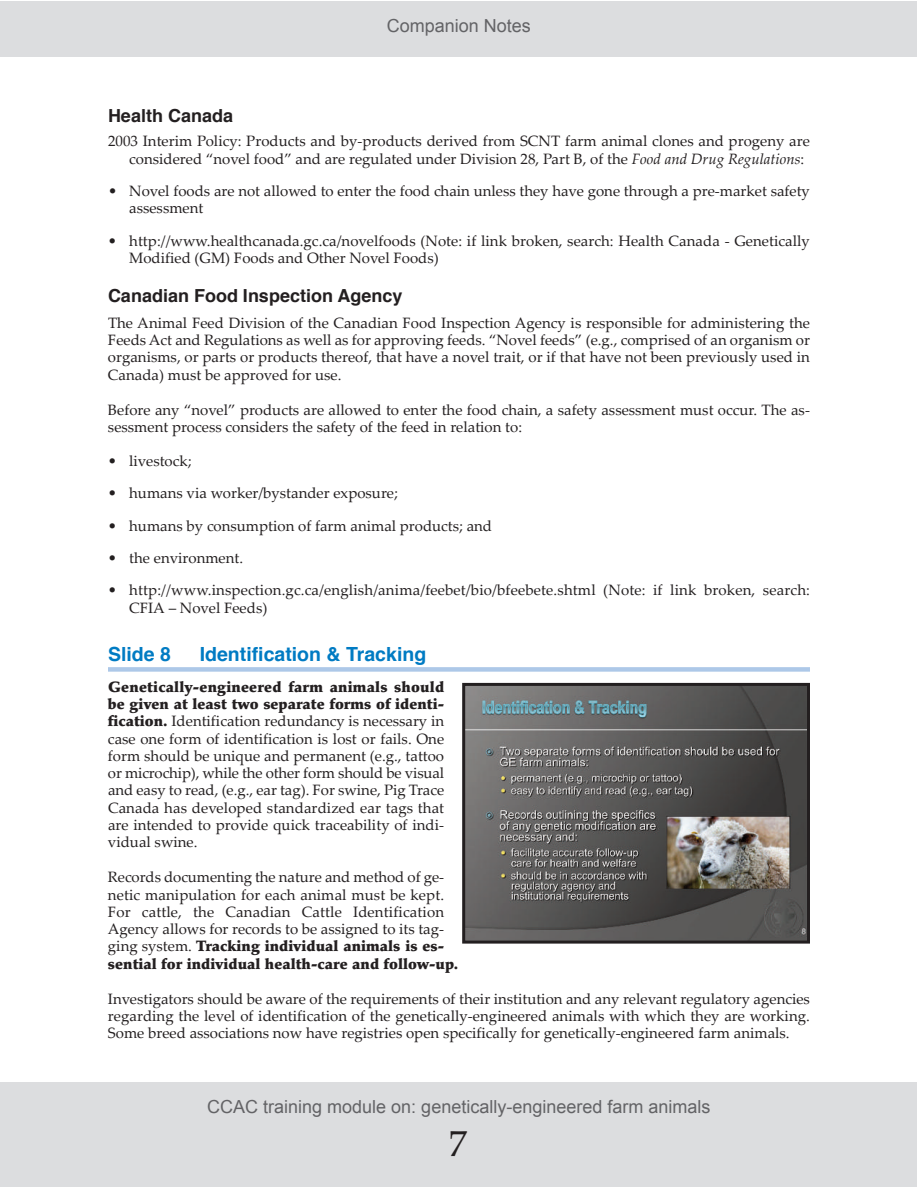
<style>
.page{position:relative;width:918px;height:1188px;background:#fff}
.page>*{position:absolute;margin:0;border:0;box-sizing:border-box;transform-origin:0 0}
.t1{font:36px "Palatino LT Pro";color:#231f20}
.t2{font:700 19.5px "Helvetica";color:#007bc3}
.t3{font:18px "Arial";color:#636366}
.t4{font:700 18px "Helvetica";color:#231f20}
.t5{font:15px/17.2px "Palatino Linotype";color:#231f20}
.t6{font:900 15px/17.2px "Palatino LT Pro";color:#231f20}
.s1{font-style:italic}
.s2{font-family:"Palatino LT Pro";font-weight:900}
.s3{font-family:"Palatino Linotype";font-weight:400}
</style>
<div class="page">
<div style="left:0;top:1082px;width:917px;height:105px;background:#dcdddf"></div>
<div style="left:0;top:1px;width:917px;height:55px;background:#dcdddf"></div>
<img style="left:466px;top:687px;width:340px;height:253px">
<div style="left:462px;top:683px;width:348px;height:261px;border:3px solid #231f20"></div>
<div style="left:108px;top:667px;width:702px;height:5px;background:#adc8e8"></div>
<p class="t3" style="left:387px;top:16px;width:146px">Companion Notes</p>
<p class="t4" style="left:108px;top:108px;width:127px">Health Canada</p>
<p class="t5" style="left:129px;top:134px;width:682px;text-indent:-21px">2003 Interim Policy: Products and by-products derived from SCNT farm animal clones and progeny are considered “novel food” and are regulated under Division 28, Part B, of the <span class="s1">Food and Drug Regulations</span>:</p>
<p class="t5" style="left:129px;top:184px;width:682px;text-indent:-21px">• Novel foods are not allowed to enter the food chain unless they have gone through a pre-market safety assessment</p>
<p class="t5" style="left:129px;top:234px;width:682px;text-indent:-21px">• http://www.healthcanada.gc.ca/novelfoods (Note: if link broken, search: Health Canada - Genetically<br>Modified (GM) Foods and Other Novel Foods)</p>
<p class="t4" style="left:108px;top:288px;width:296px">Canadian Food Inspection Agency</p>
<p class="t5" style="left:108px;top:316px;width:704px;text-align:justify">The Animal Feed Division of the Canadian Food Inspection Agency is responsible for administering the Feeds Act and Regulations as well as for approving feeds. “Novel feeds” (e.g., comprised of an organism or organisms, or parts or products thereof, that have a novel trait, or if that have not been previously used in Canada) must be approved for use.</p>
<p class="t5" style="left:108px;top:403px;width:703px">Before any “novel” products are allowed to enter the food chain, a safety assessment must occur. The as&shy;sessment process considers the safety of the feed in relation to:</p>
<p class="t5" style="left:108px;top:454px;width:85px">• livestock;</p>
<p class="t5" style="left:108px;top:486px;width:291px">• humans via worker/bystander exposure;</p>
<p class="t5" style="left:108px;top:519px;width:386px">• humans by consumption of farm animal products; and</p>
<p class="t5" style="left:108px;top:551px;width:137px">• the environment.</p>
<p class="t5" style="left:129px;top:583px;width:682px;text-indent:-21px">• http://www.inspection.gc.ca/english/anima/feebet/bio/bfeebete.shtml (Note: if link broken, search:<br>CFIA – Novel Feeds)</p>
<h2 class="t2" style="left:108px;top:646px;width:64px">Slide 8</h2>
<h2 class="t2" style="left:200px;top:646px;width:228px">Identification &amp; Tracking</h2>
<p class="t6" style="left:108px;top:680px;width:338px">Genetically-engineered farm animals should be given at least two separate forms of identi-</p>
<p class="t5" style="left:108px;top:714px;width:338px;text-align:justify"><span class="s2">fication.</span> Identification redundancy is necessary in case one form of identification is lost or fails. One form should be unique and permanent (e.g., tattoo or microchip), while the other form should be visual and easy to read, (e.g., ear tag). For swine, Pig Trace Canada has developed standardized ear tags that are intended to provide quick traceability of indi&shy;vidual swine.</p>
<p class="t5" style="left:108px;top:870px;width:338px;text-align:justify">Records documenting the nature and method of ge&shy;netic manipulation for each animal must be kept.<br>For cattle, the Canadian Cattle Identification Agency allows for records to be assigned to its tag-</p>
<p class="t6" style="left:108px;top:939px;width:352px"><span class="s3">ging system.</span> Tracking individual animals is es&shy;sential for individual health-care and follow-up.</p>
<p class="t5" style="left:108px;top:992px;width:704px;text-align:justify">Investigators should be aware of the requirements of their institution and any relevant regulatory agencies regarding the level of identification of the genetically-engineered animals with which they are working.<br>Some breed associations now have registries open specifically for genetically-engineered farm animals.</p>
<p class="t3" style="left:207px;top:1097px;width:505px">CCAC training module on: genetically-engineered farm animals</p>
<h1 class="t1" style="left:449px;top:1130px;width:19px">7</h1>
</div>
